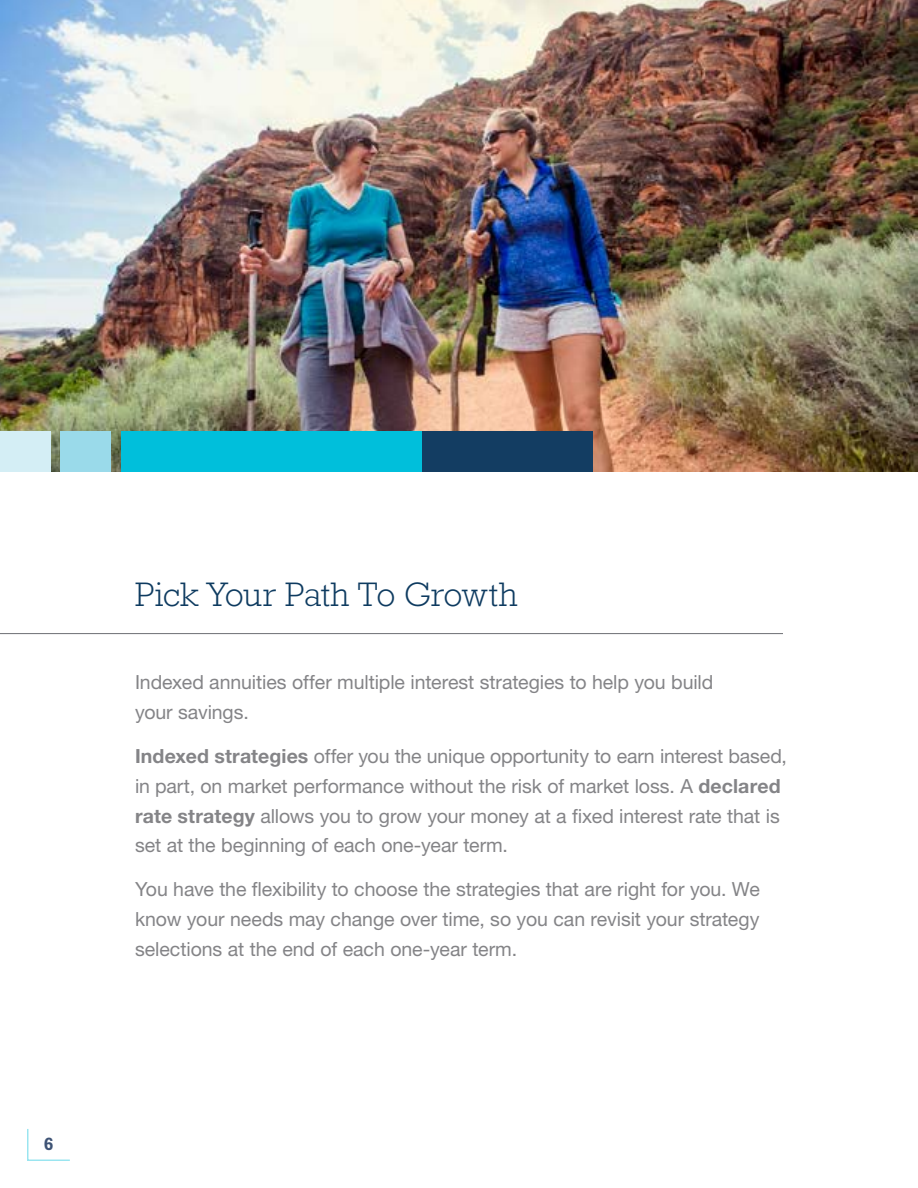
<style>
.page{position:relative;width:918px;height:1188px;background:#fff}
.page>*{position:absolute;margin:0;border:0;box-sizing:border-box;transform-origin:0 0}
.t1{font:300 34.5px "Rockwell Std";letter-spacing:-.01em;color:#0e3b60}
.t2{font:19.5px/30px "Helvetica Neue LT Std";letter-spacing:-.005em;color:#848487}
.t3{font:700 18px "Rockwell Std";color:#3e5375}
.s1{font-weight:700}
</style>
<div class="page">
<svg style="left:27px;top:1129px;width:43px;height:32px"></svg>
<hr style="left:0;top:633px;width:783px;height:1px;background:#6d6f73">
<img style="left:0;top:0;width:918px;height:472px">
<div style="left:60px;top:431px;width:51px;height:51px;background:#9adaea"></div>
<div style="left:0;top:431px;width:50px;height:51px;background:#d4eef5"></div>
<div style="left:419px;top:431px;width:174px;height:51px;background:#133d62"></div>
<div style="left:121px;top:431px;width:301px;height:51px;background:#00bfdb"></div>
<div style="left:0;top:472px;width:918px;height:63px;background:#fff"></div>
<p class="t3" style="left:44px;top:1133px;width:11px">6</p>
<h1 class="t1" style="left:135px;top:575px;width:384px">Pick Your Path To Growth</h1>
<p class="t2" style="left:135px;top:667px;width:580px">Indexed annuities offer multiple interest strategies to help you build your savings.</p>
<p class="t2" style="left:135px;top:740px;width:654px"><span class="s1">Indexed strategies</span> offer you the unique opportunity to earn interest based, in part, on market performance without the risk of market loss. A <span class="s1">declared rate strategy</span> allows you to grow your money at a fixed interest rate that is set at the beginning of each one-year term.</p>
<p class="t2" style="left:135px;top:874px;width:626px;text-align:justify">You have the flexibility to choose the strategies that are right for you. We know your needs may change over time, so you can revisit your strategy selections at the end of each one-year term.</p>
</div>
